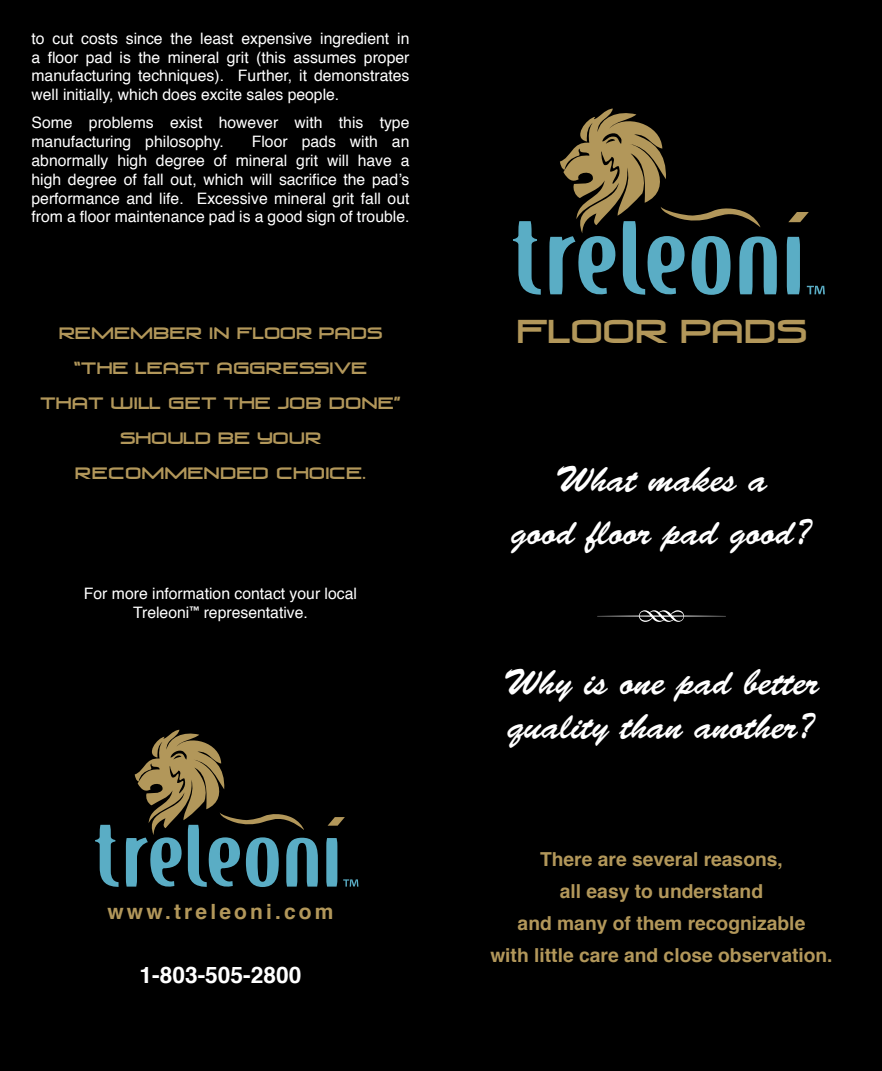
<style>
.page{position:relative;width:882px;height:1071px;background:#000}
.page>*{position:absolute;margin:0;border:0;box-sizing:border-box;transform-origin:0 0}
.t1{font:73.5px "Type Embellishments One Let Plain";color:#fff}
.t2{font:36.75px/52.9px "Brush Script Std";color:#fff;text-align:center}
.t3{font:31.5px "Venus Rising";color:#b2975a}
.t4{font:700 22.75px "Helvetica";color:#fff}
.t5{font:700 21px "Helvetica";letter-spacing:.15em;color:#b2975a}
.t6{font:700 19.25px/31.8px "Helvetica";color:#b2975a;text-align:center}
.t7{font:15.75px/18.9px "Helvetica";color:#fff;text-align:justify}
.t8{font:15.75px "Venus Rising";color:#b2975a}
</style>
<div class="page">
<svg style="left:788px;top:212px;width:21px;height:10px"></svg>
<svg style="left:513px;top:221px;width:28px;height:74px"></svg>
<svg style="left:787px;top:237px;width:13px;height:57px"></svg>
<svg style="left:549px;top:109px;width:228px;height:186px"></svg>
<svg style="left:807px;top:286px;width:18px;height:8px"></svg>
<svg style="left:328px;top:817px;width:17px;height:9px"></svg>
<svg style="left:95px;top:825px;width:24px;height:62px"></svg>
<svg style="left:326px;top:838px;width:11px;height:49px"></svg>
<svg style="left:126px;top:730px;width:192px;height:157px"></svg>
<svg style="left:343px;top:879px;width:15px;height:8px"></svg>
<p class="t7" style="left:32px;top:30px;width:379px">to cut costs since the least expensive ingredient in a floor pad is the mineral grit (this assumes proper manufacturing techniques). Further, it demonstrates well initially, which does excite sales people.</p>
<p class="t7" style="left:32px;top:114px;width:379px">Some problems exist however with this type manufacturing philosophy.</p>
<p class="t7" style="left:32px;top:133px;width:379px;text-indent:220px">Floor pads with an abnormally high degree of mineral grit will have a high degree of fall out, which will sacrifice the pad’s performance and life. Excessive mineral grit fall out from a floor maintenance pad is a good sign of trouble.</p>
<p class="t8" style="left:59px;top:325px;width:325px">REMEMBER IN FLOOR PADS</p>
<p class="t8" style="left:74px;top:360px;width:295px">“THE LEAST AGGRESSIVE</p>
<p class="t8" style="left:40px;top:395px;width:362px">THAT WILL GET THE JOB DONE”</p>
<p class="t8" style="left:120px;top:430px;width:202px">SHOULD BE YOUR</p>
<p class="t8" style="left:75px;top:465px;width:293px">RECOMMENDED CHOICE.</p>
<p class="t7" style="left:84px;top:585px;width:275px;text-align:center">For more information contact your local<br>Treleoni<sup>™</sup> representative.</p>
<h3 class="t5" style="left:107px;top:897px;width:228px">www.treleoni.com</h3>
<h3 class="t4" style="left:140px;top:960px;width:163px">1-803-505-2800</h3>
<h3 class="t3" style="left:516px;top:314px;width:87px">FLOOR</h3>
<h3 class="t3" style="left:681px;top:314px;width:127px">PADS</h3>
<h2 class="t2" style="left:512px;top:454px;width:301px">What makes a<br>good floor pad good?</h2>
<h1 class="t1" style="left:594px;top:587px;width:137px">R</h1>
<h2 class="t2" style="left:504px;top:656px;width:317px">Why is one pad better</h2>
<h2 class="t2" style="left:508px;top:701px;width:308px">quality than another?</h2>
<p class="t6" style="left:490px;top:845px;width:344px">There are several reasons,<br>all easy to understand<br>and many of them recognizable<br>with little care and close observation.</p>
</div>
